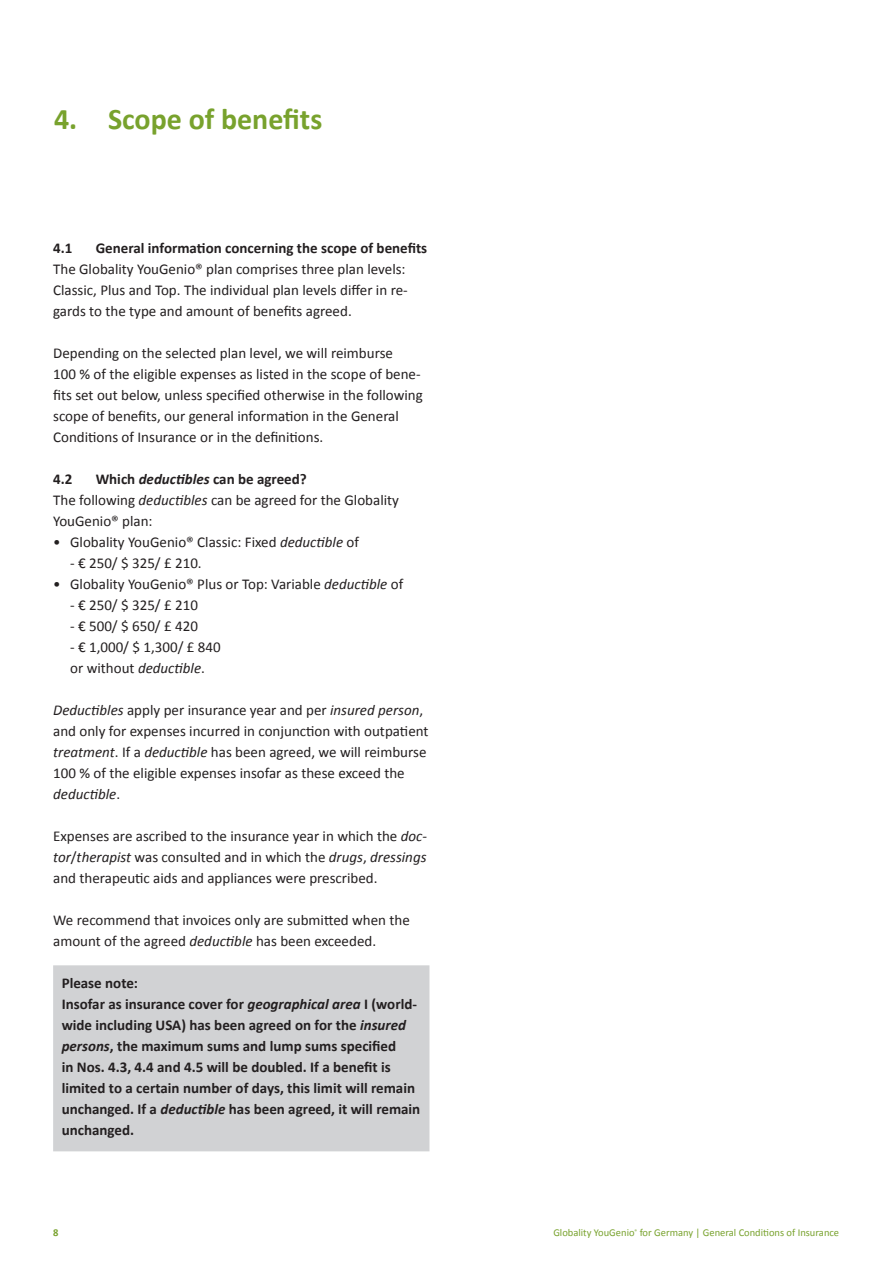
<style>
.page{position:relative;width:893px;height:1263px;background:#fff}
.page>*{position:absolute;margin:0;border:0;box-sizing:border-box;transform-origin:0 0}
.t1{font:700 30px "Calibri";color:#78a22d}
.t2{font:15px/21px "Calibri";color:#231f20}
.t3{font:700 15px/21px "Calibri";color:#231f20}
.t4{font:10.5px "Calibri";color:#78a22d}
.t5{font:700 10.5px "Calibri";color:#78a22d}
.s1{font-weight:700}
.s2{font-weight:700;font-style:italic}
.s3{font-style:italic}
</style>
<div class="page">
<div style="left:53px;top:965px;width:376px;height:186px;background:#d1d2d4"></div>
<h1 class="t1" style="left:54px;top:100px;width:270px">4. Scope of benefits</h1>
<p class="t3" style="left:53px;top:238px;width:21px">4.1</p>
<p class="t3" style="left:96px;top:238px;width:333px">General information concerning the scope of benefits</p>
<p class="t2" style="left:53px;top:259px;width:356px">The Globality YouGenio® plan comprises three plan levels:<br>Classic, Plus and Top. The individual plan levels differ in re&shy;gards to the type and amount of benefits agreed.</p>
<p class="t2" style="left:53px;top:343px;width:371px">Depending on the selected plan level, we will reimburse<br>100 % of the eligible expenses as listed in the scope of bene&shy;fits set out below, unless specified otherwise in the following scope of benefits, our general information in the General Conditions of Insurance or in the definitions.</p>
<p class="t3" style="left:53px;top:469px;width:21px">4.2</p>
<p class="t2" style="left:53px;top:469px;width:347px;text-indent:43px"><span class="s1">Which</span> <span class="s2">deductibles</span> <span class="s1">can be agreed?<br></span>The following <span class="s3">deductibles</span> can be agreed for the Globality<br>YouGenio® plan:</p>
<p class="t2" style="left:53px;top:532px;width:307px">• Globality YouGenio® Classic: Fixed <span class="s3">deductible</span> of</p>
<p class="t2" style="left:70px;top:553px;width:133px">- € 250/ $ 325/ £ 210.</p>
<p class="t2" style="left:53px;top:574px;width:352px">• Globality YouGenio® Plus or Top: Variable <span class="s3">deductible</span> of</p>
<p class="t2" style="left:70px;top:595px;width:129px">- € 250/ $ 325/ £ 210</p>
<p class="t2" style="left:70px;top:616px;width:129px">- € 500/ $ 650/ £ 420</p>
<p class="t2" style="left:70px;top:637px;width:152px">- € 1,000/ $ 1,300/ £ 840 or without <span class="s3">deductible</span>.</p>
<p class="t2" style="left:53px;top:700px;width:377px"><span class="s3">Deductibles</span> apply per insurance year and per <span class="s3">insured person</span>, and only for expenses incurred in conjunction with outpatient <span class="s3">treatment</span>. If a <span class="s3">deductible</span> has been agreed, we will reimburse 100 % of the eligible expenses insofar as these exceed the <span class="s3">deductible</span>.</p>
<p class="t2" style="left:53px;top:826px;width:375px;text-align:justify">Expenses are ascribed to the insurance year in which the <span class="s3">doc&shy;tor</span>/<span class="s3">therapist</span> was consulted and in which the <span class="s3">drugs</span>, <span class="s3">dressings </span>and therapeutic aids and appliances were prescribed.</p>
<p class="t2" style="left:53px;top:910px;width:358px">We recommend that invoices only are submitted when the amount of the agreed <span class="s3">deductible</span> has been exceeded.</p>
<p class="t3" style="left:62px;top:973px;width:360px">Please note:<br>Insofar as insurance cover for <span class="s3">geographical area</span> I (world&shy;wide including USA) has been agreed on for the <span class="s3">insured persons</span>, the maximum sums and lump sums specified<br>in Nos. 4.3, 4.4 and 4.5 will be doubled. If a benefit is limited to a certain number of days, this limit will remain unchanged. If a <span class="s3">deductible</span> has been agreed, it will remain unchanged.</p>
<p class="t5" style="left:53px;top:1225px;width:7px">8</p>
<p class="t4" style="left:553px;top:1226px;width:287px">Globality YouGenio<sup>®</sup> for Germany | General Conditions of Insurance</p>
</div>
